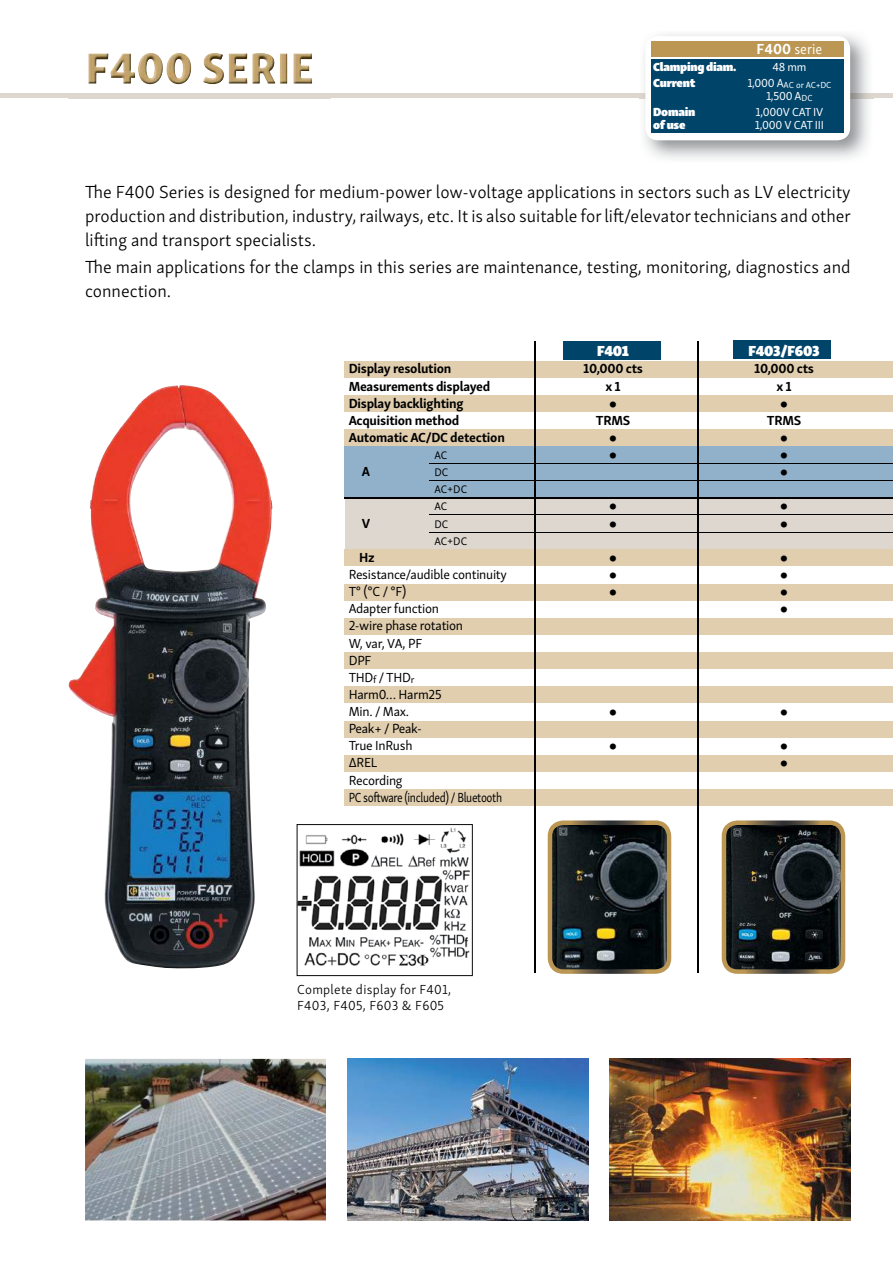
<style>
.page{position:relative;width:893px;height:1263px;background:#fff}
.page>*{position:absolute;margin:0;border:0;box-sizing:border-box;transform-origin:0 0}
.t1{font:300 18px/24px "Skolar Sans Latn";color:#000;text-align:justify}
.t2{font:15px "Skolar Sans Latn Bl";letter-spacing:-.02em;color:#fff;scale:.95 1}
.t3{font:15px "Skolar Sans Latn Cn";color:#fff}
.t4{font:13.5px/17.1px "Skolar Sans Latn";letter-spacing:-.02em;color:#000}
.t5{font:700 13.5px "Skolar Sans Latn";letter-spacing:-.02em;color:#000}
.t6{font:300 13.5px/15.8px "Skolar Sans Latn";letter-spacing:.02em;color:#000}
.t7{font:12px "Skolar Sans Latn";letter-spacing:-.02em;color:#fff}
.t8{font:12px "Skolar Sans Latn Bl";letter-spacing:-.02em;color:#fff}
.t9{font:11.25px/17.1px "Skolar Sans Latn";letter-spacing:-.01em;color:#000}
.t10{font:9px "Skolar Sans Latn";letter-spacing:-.02em;color:#fff}
.s1{font-family:"Skolar Sans Latn";font-weight:700}
.s2{font-size:12px}
</style>
<div class="page">
<hr style="left:0;top:94px;width:893px;height:4px;background:#ddd7cf">
<img style="left:68px;top:385px;width:205px;height:584px">
<svg style="left:297px;top:824px;width:176px;height:152px"></svg>
<img style="left:85px;top:1059px;width:241px;height:161px">
<img style="left:347px;top:1059px;width:241px;height:161px">
<img style="left:609px;top:1059px;width:241px;height:161px">
<svg style="left:548px;top:820px;width:123px;height:154px;background:#2e332e"></svg>
<svg style="left:722px;top:820px;width:123px;height:154px;background:#2f312d"></svg>
<div style="left:345px;top:498px;width:548px;height:55px;background:#ddd7cf"></div>
<div style="left:563px;top:342px;width:97px;height:18px;background:#00446a"></div>
<div style="left:733px;top:340px;width:98px;height:18px;background:#00446a"></div>
<div style="left:344px;top:444px;width:549px;height:54px;background:#91b1ca"></div>
<div style="left:344px;top:361px;width:549px;height:17px;background:#e0ceaf"></div>
<div style="left:344px;top:395px;width:549px;height:17px;background:#e0ceaf"></div>
<div style="left:344px;top:430px;width:549px;height:16px;background:#e0ceaf"></div>
<hr style="left:429px;top:463px;width:464px;height:1px;background:#000">
<hr style="left:429px;top:480px;width:464px;height:1px;background:#000">
<hr style="left:344px;top:498px;width:549px;height:1px;background:#000">
<hr style="left:429px;top:515px;width:464px;height:1px;background:#000">
<hr style="left:429px;top:532px;width:464px;height:1px;background:#000">
<hr style="left:344px;top:549px;width:549px;height:1px;background:#000">
<div style="left:344px;top:550px;width:549px;height:16px;background:#e0ceaf"></div>
<div style="left:344px;top:584px;width:549px;height:16px;background:#e0ceaf"></div>
<div style="left:344px;top:618px;width:549px;height:17px;background:#e0ceaf"></div>
<div style="left:344px;top:652px;width:549px;height:17px;background:#e0ceaf"></div>
<div style="left:344px;top:687px;width:549px;height:16px;background:#e0ceaf"></div>
<div style="left:344px;top:721px;width:549px;height:16px;background:#e0ceaf"></div>
<div style="left:344px;top:755px;width:549px;height:17px;background:#e0ceaf"></div>
<div style="left:344px;top:789px;width:549px;height:17px;background:#e0ceaf"></div>
<img style="left:88px;top:53px;width:104px;height:31px">
<img style="left:203px;top:53px;width:109px;height:31px">
<img style="left:640px;top:34px;width:233px;height:125px">
<img style="left:640px;top:94px;width:233px;height:4px">
<div style="left:645px;top:36px;width:205px;height:104px;background:#fff;border-radius:13px"></div>
<div style="left:651px;top:42px;width:193px;height:15px;background:#bb9753"></div>
<div style="left:651px;top:59px;width:193px;height:15px;background:#00446a"></div>
<div style="left:651px;top:75px;width:193px;height:29px;background:#00446a"></div>
<div style="left:651px;top:104px;width:193px;height:29px;background:#00446a"></div>
<hr style="left:534px;top:341px;width:2px;height:631px;background:#000">
<hr style="left:697px;top:341px;width:2px;height:631px;background:#000">
<p class="t3" style="left:757px;top:38px;width:67px"><span class="s1">F400</span> serie</p>
<p class="t8" style="left:653px;top:56px;width:85px">Clamping diam.</p>
<p class="t7" style="left:772px;top:58px;width:36px">48 mm</p>
<p class="t8" style="left:653px;top:72px;width:44px">Current</p>
<p class="t10" style="left:747px;top:78px;width:86px"><span class="s2">1,000 A</span>AC or AC+DC</p>
<p class="t7" style="left:766px;top:87px;width:48px">1,500 A<sub>DC</sub></p>
<p class="t8" style="left:653px;top:101px;width:44px">Domain</p>
<p class="t7" style="left:755px;top:103px;width:69px">1,000V CAT IV</p>
<p class="t8" style="left:653px;top:114px;width:34px">of use</p>
<p class="t7" style="left:755px;top:116px;width:71px">1,000 V CAT III</p>
<p class="t1" style="left:85px;top:179px;width:767px">The F400 Series is designed for medium-power low-voltage applications in sectors such as LV electricity production and distribution, industry, railways, etc. It is also suitable for lift/elevator technicians and other lifting and transport specialists.</p>
<p class="t1" style="left:85px;top:253px;width:767px">The main applications for the clamps in this series are maintenance, testing, monitoring, diagnostics and connection.</p>
<p class="t2" style="left:597px;top:338px;width:35px">F401</p>
<p class="t2" style="left:749px;top:338px;width:76px">F403/F603</p>
<p class="t5" style="left:349px;top:358px;width:104px">Display resolution</p>
<p class="t5" style="left:583px;top:358px;width:61px">10,000 cts</p>
<p class="t5" style="left:754px;top:358px;width:61px">10,000 cts</p>
<p class="t5" style="left:349px;top:375px;width:143px">Measurements displayed</p>
<p class="t5" style="left:605px;top:375px;width:17px">x 1</p>
<p class="t5" style="left:776px;top:375px;width:17px">x 1</p>
<p class="t5" style="left:349px;top:392px;width:116px">Display backlighting</p>
<p class="t5" style="left:609px;top:392px;width:9px">●</p>
<p class="t5" style="left:780px;top:392px;width:9px">●</p>
<p class="t5" style="left:349px;top:409px;width:112px">Acquisition method</p>
<p class="t5" style="left:596px;top:409px;width:36px">TRMS</p>
<p class="t5" style="left:767px;top:409px;width:36px">TRMS</p>
<p class="t5" style="left:349px;top:426px;width:158px">Automatic AC/DC detection</p>
<p class="t5" style="left:609px;top:426px;width:9px">●</p>
<p class="t5" style="left:780px;top:426px;width:9px">●</p>
<p class="t9" style="left:434px;top:446px;width:14px">AC</p>
<p class="t4" style="left:609px;top:445px;width:9px">●</p>
<p class="t4" style="left:780px;top:445px;width:9px">●</p>
<p class="t5" style="left:362px;top:461px;width:10px">A</p>
<p class="t9" style="left:434px;top:463px;width:15px">DC</p>
<p class="t4" style="left:780px;top:462px;width:9px">●</p>
<p class="t9" style="left:434px;top:480px;width:34px">AC+DC<br>AC</p>
<p class="t4" style="left:609px;top:496px;width:9px">●</p>
<p class="t4" style="left:780px;top:496px;width:9px">●</p>
<p class="t5" style="left:362px;top:512px;width:10px">V</p>
<p class="t9" style="left:434px;top:514px;width:15px">DC</p>
<p class="t4" style="left:609px;top:513px;width:9px">●</p>
<p class="t4" style="left:780px;top:513px;width:9px">●</p>
<p class="t9" style="left:434px;top:531px;width:34px">AC+DC</p>
<p class="t5" style="left:359px;top:546px;width:17px">Hz</p>
<p class="t4" style="left:609px;top:548px;width:9px">●</p>
<p class="t4" style="left:780px;top:548px;width:9px">●</p>
<p class="t4" style="left:349px;top:565px;width:160px">Resistance/audible continuity</p>
<p class="t4" style="left:609px;top:565px;width:9px">●</p>
<p class="t4" style="left:780px;top:565px;width:9px">●</p>
<p class="t4" style="left:349px;top:582px;width:59px">T° (°C / °F)</p>
<p class="t4" style="left:609px;top:582px;width:9px">●</p>
<p class="t4" style="left:780px;top:582px;width:9px">●</p>
<p class="t4" style="left:349px;top:599px;width:92px">Adapter function</p>
<p class="t4" style="left:780px;top:599px;width:9px">●</p>
<p class="t4" style="left:349px;top:616px;width:116px">2-wire phase rotation<br>W, var, VA, PF<br>DPF<br>THD<sub>f</sub> / THD<sub>r<br></sub>Harm0… Harm25<br>Min. / Max.</p>
<p class="t4" style="left:609px;top:702px;width:9px">●</p>
<p class="t4" style="left:780px;top:702px;width:9px">●</p>
<p class="t4" style="left:349px;top:719px;width:75px">Peak+ / Peak-<br>True InRush</p>
<p class="t4" style="left:609px;top:736px;width:9px">●</p>
<p class="t4" style="left:780px;top:736px;width:9px">●</p>
<p class="t4" style="left:349px;top:753px;width:30px">∆REL</p>
<p class="t4" style="left:780px;top:753px;width:9px">●</p>
<p class="t4" style="left:349px;top:770px;width:155px">Recording<br>PC software (included) / Bluetooth</p>
<p class="t6" style="left:297px;top:981px;width:155px">Complete display for F401,<br>F403, F405, F603 &amp; F605</p>
</div>
